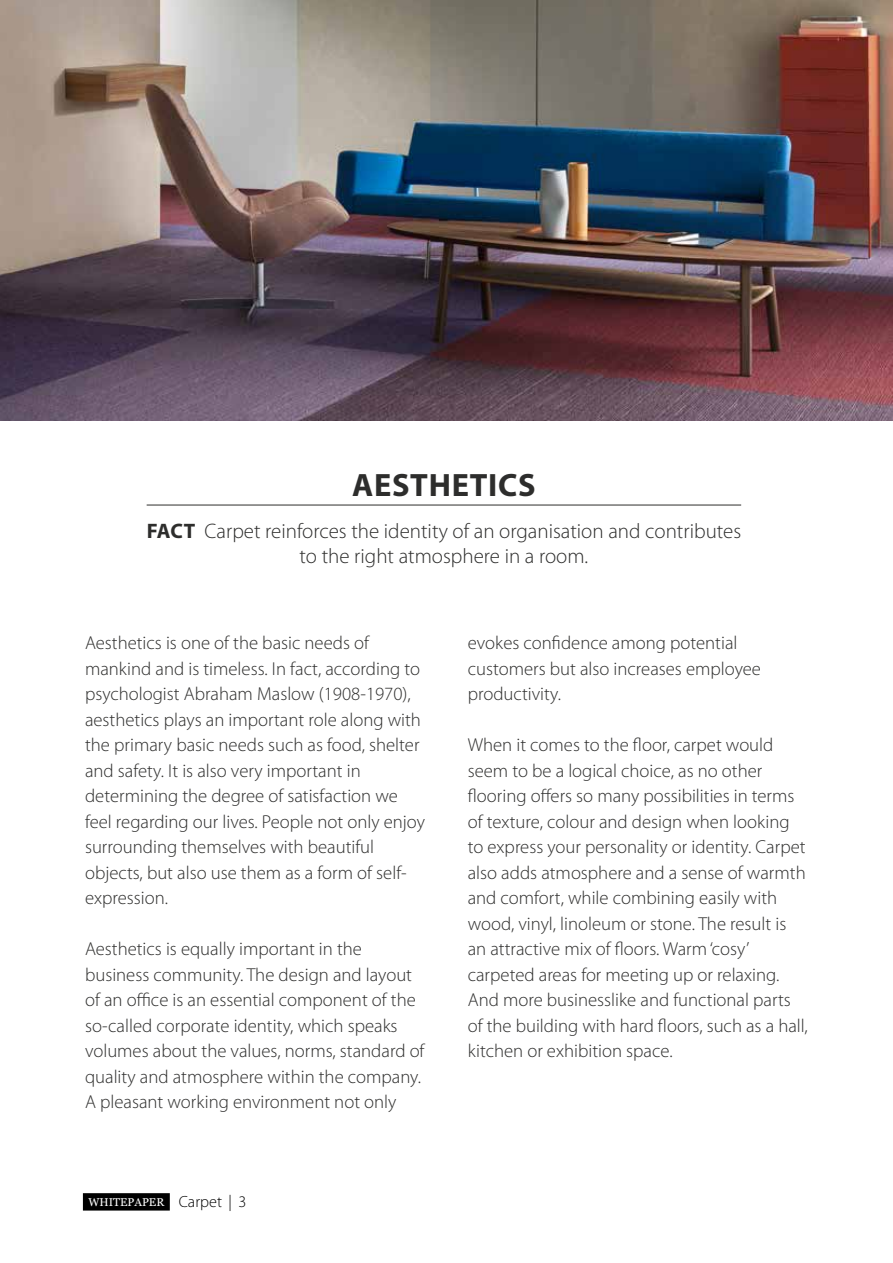
<style>
.page{position:relative;width:893px;height:1263px;background:#fff}
.page>*{position:absolute;margin:0;border:0;box-sizing:border-box;transform-origin:0 0}
.t1{font:700 32.4px "Myriad Pro";letter-spacing:.02em;color:#2d2d2c}
.t2{font:300 21px/25.5px "Myriad Pro";color:#2d2d2c;text-align:center}
.t3{font:300 18.75px/25.5px "Myriad Pro";color:#2d2d2c}
.t4{font:11.4px "Georgia";color:#fff}
.s1{font-weight:700}
.s2{font-family:"Myriad Pro";font-weight:300;font-size:16.2px;color:#000}
</style>
<div class="page">
<hr style="left:147px;top:505px;width:594px;height:1px;background:#2d2d2c">
<img style="left:0;top:0;width:893px;height:421px">
<div style="left:83px;top:1193px;width:87px;height:17px;background:#000"></div>
<h1 class="t1" style="left:352px;top:464px;width:185px">AESTHETICS</h1>
<p class="t2" style="left:147px;top:518px;width:596px"><span class="s1">FACT</span> Carpet reinforces the identity of an organisation and contributes to the right atmosphere in a room.</p>
<p class="t3" style="left:85px;top:630px;width:341px">Aesthetics is one of the basic needs of mankind and is timeless. In fact, according to psychologist Abraham Maslow (1908-1970), aesthetics plays an important role along with the primary basic needs such as food, shelter and safety. It is also very important in determining the degree of satisfaction we feel regarding our lives. People not only enjoy surrounding themselves with beautiful objects, but also use them as a form of self&shy;expression.</p>
<p class="t3" style="left:85px;top:936px;width:341px">Aesthetics is equally important in the business community. The design and layout of an office is an essential component of the so-called corporate identity, which speaks volumes about the values, norms, standard of quality and atmosphere within the company.<br>A pleasant working environment not only</p>
<p class="t4" style="left:88px;top:1193px;width:159px">WHITEPAPER <span class="s2">Carpet | 3</span></p>
<p class="t3" style="left:468px;top:630px;width:295px">evokes confidence among potential customers but also increases employee productivity.</p>
<p class="t3" style="left:468px;top:732px;width:342px">When it comes to the floor, carpet would seem to be a logical choice, as no other flooring offers so many possibilities in terms of texture, colour and design when looking to express your personality or identity. Carpet also adds atmosphere and a sense of warmth and comfort, while combining easily with wood, vinyl, linoleum or stone. The result is an attractive mix of floors. Warm ‘cosy’ carpeted areas for meeting up or relaxing.<br>And more businesslike and functional parts of the building with hard floors, such as a hall, kitchen or exhibition space.</p>
</div>
